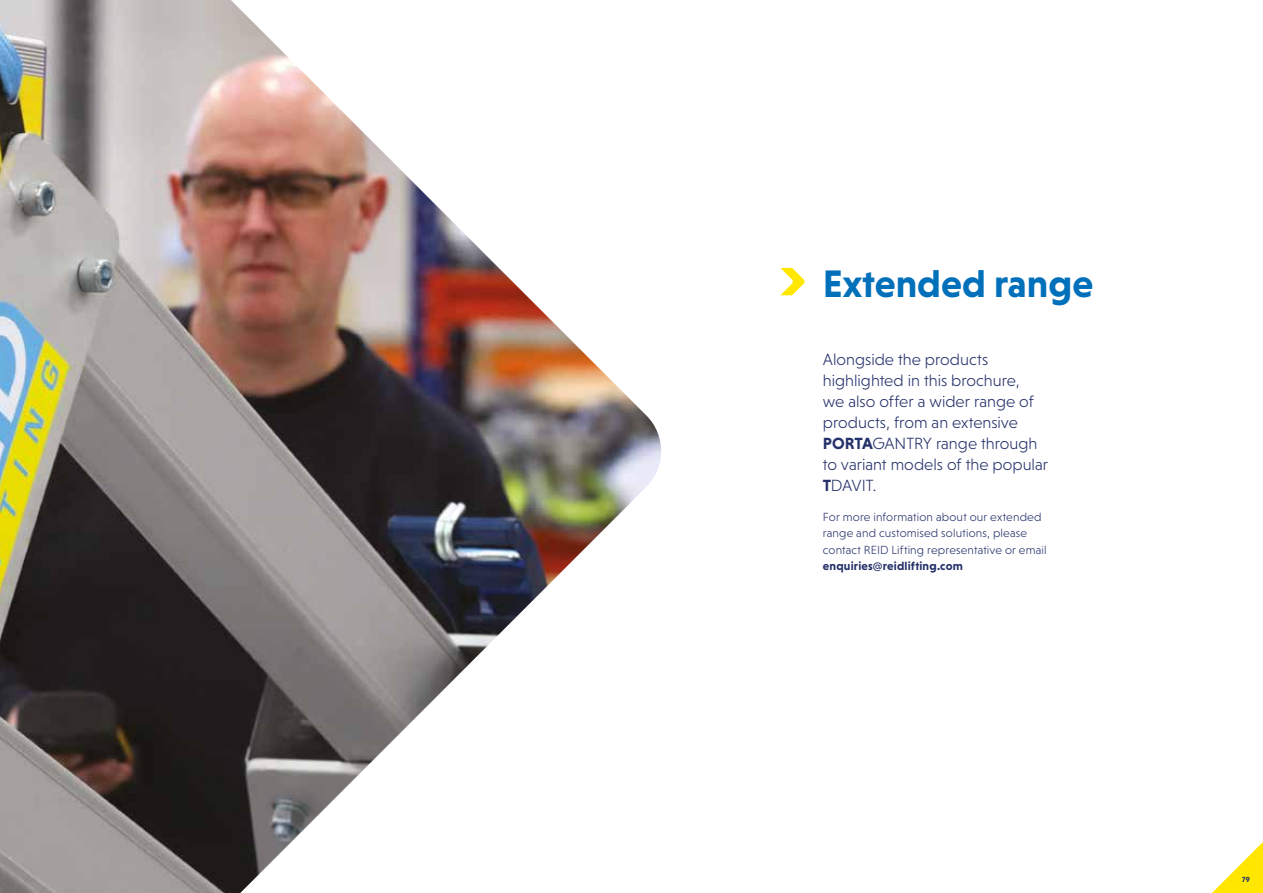
<style>
.page{position:relative;width:1263px;height:893px;background:#fff}
.page>*{position:absolute;margin:0;border:0;box-sizing:border-box;transform-origin:0 0}
.t1{font:700 39px "Niveau Grotesk";color:#0070ba}
.t2{font:300 16.5px/21px "Niveau Grotesk";color:#25316a}
.t3{font:300 12px/16.5px "Niveau Grotesk";letter-spacing:.015em;color:#25316a}
.t4{font:700 12px "Niveau Grotesk";letter-spacing:.015em;color:#25316a}
.t5{font:700 7.5px "Niveau Grotesk";color:#25316a}
.s1{font-weight:700}
</style>
<div class="page">
<img style="left:0;top:0;width:793px;height:893px">
<svg style="left:780px;top:268px;width:25px;height:27px"></svg>
<svg style="left:1212px;top:842px;width:51px;height:51px"></svg>
<h1 class="t1" style="left:823px;top:261px;width:272px">Extended range</h1>
<p class="t2" style="left:823px;top:349px;width:227px">Alongside the products highlighted in this brochure,<br>we also offer a wider range of products, from an extensive<br><span class="s1">PORTA</span>GANTRY range through to variant models of the popular<br><span class="s1">T</span>DAVIT.</p>
<p class="t3" style="left:823px;top:508px;width:225px">For more information about our extended range and customised solutions, please contact REID Lifting representative or email</p>
<p class="t4" style="left:823px;top:559px;width:142px">enquiries@reidlifting.com</p>
<p class="t5" style="left:1242px;top:875px;width:9px">79</p>
</div>
